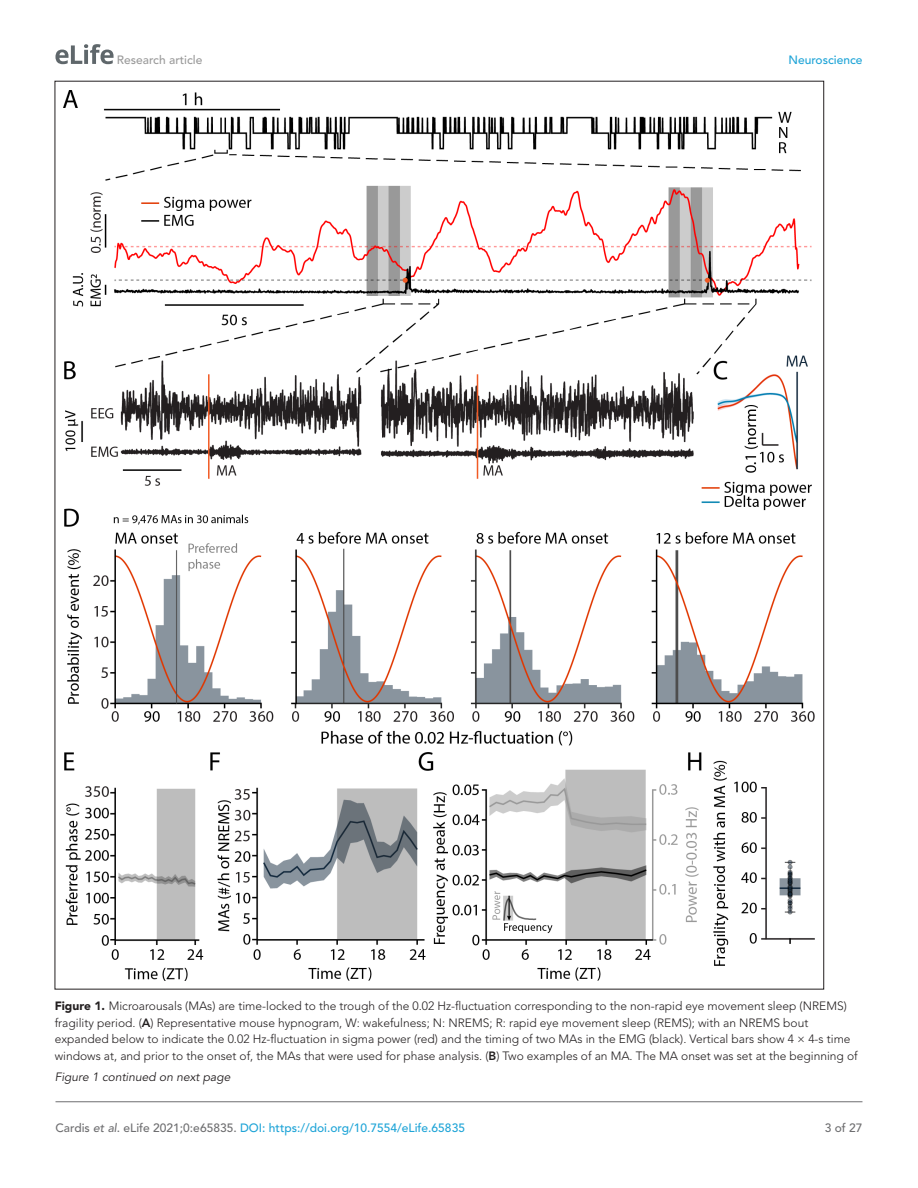
<style>
.page{position:relative;width:918px;height:1188px;background:#fff}
.page>*{position:absolute;margin:0;border:0;box-sizing:border-box;transform-origin:0 0}
.t1{font:300 12px/16.5px "Avenir LT Std";color:#231f20}
.t2{font:500 12px "Avenir LT Std";color:#1ea4d7}
.t3{font:italic 12px "Avenir LT Std";color:#231f20}
.t4{font:500 12px "Avenir LT Std";color:#9a9a9a}
.t5{font:500 12px "Avenir LT Std";color:#6e6e70}
.s1{font-weight:900}
.s2{font-weight:800}
.s3{color:#6e6e70}
.s4{font-style:italic;color:#6e6e70}
</style>
<div class="page">
<svg style="left:55px;top:44px;width:59px;height:20px"></svg>
<hr style="left:56px;top:1101px;width:806px;height:1px;background:#6e6e70">
<img style="left:64px;top:90px;width:751px;height:890px">
<p class="t4" style="left:117px;top:53px;width:87px">Research article</p>
<p class="t2" style="left:788px;top:53px;width:76px">Neuroscience</p>
<p class="t1" style="left:55px;top:998px;width:805px"><span class="s1">Figure 1.</span> Microarousals (MAs) are time-locked to the trough of the 0.02 Hz-fluctuation corresponding to the non-rapid eye movement sleep (NREMS) fragility period. (<span class="s2">A</span>) Representative mouse hypnogram, W: wakefulness; N: NREMS; R: rapid eye movement sleep (REMS); with an NREMS bout expanded below to indicate the 0.02 Hz-fluctuation in sigma power (red) and the timing of two MAs in the EMG (black). Vertical bars show 4 × 4-s time windows at, and prior to the onset of, the MAs that were used for phase analysis. (<span class="s2">B</span>) Two examples of an MA. The MA onset was set at the beginning of</p>
<p class="t3" style="left:55px;top:1070px;width:177px">Figure 1 continued on next page</p>
<p class="t2" style="left:56px;top:1121px;width:411px"><span class="s3">Cardis</span> <span class="s4">et al</span><span class="s3">. eLife 2021;0:e65835.</span> DOI: https://doi.org/10.7554/eLife.65835</p>
<p class="t5" style="left:825px;top:1121px;width:39px">3 of 27</p>
</div>
